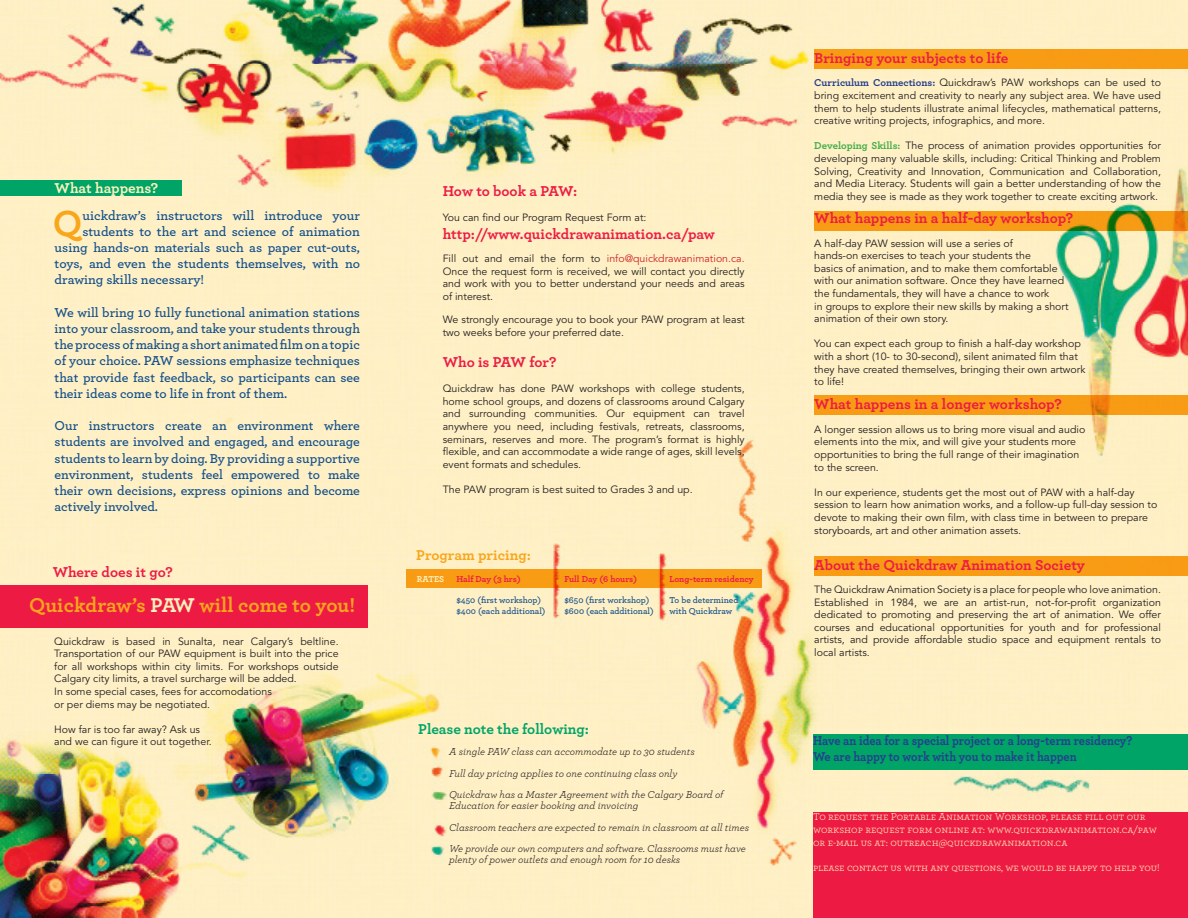
<style>
.page{position:relative;width:1188px;height:918px;background:#fff}
.page>*{position:absolute;margin:0;border:0;box-sizing:border-box;transform-origin:0 0}
.t1{font:700 38.1px "Archer";color:#f9a61b}
.t2{font:700 21px "Archer";letter-spacing:-.005em;color:#f9a61b}
.t3{font:700 15px "Archer";color:#ed1b44}
.t4{font:700 15px "Archer";color:#00a467}
.t5{font:700 15px "Archer";color:#f9a61b}
.t6{font:700 15px "Archer";color:#fef1bc}
.t7{font:600 13.5px/16.2px "Archer";color:#13508b;text-align:justify}
.t8{font:700 13.5px/16.2px "Archer";color:#253f8e;scale:.9 1}
.t9{font:10.5px/12.6px "Avenir LT Std";color:#231f20}
.t10{font:italic 10.5px/21.6px "Archer";color:#231f20}
.t11{font:10.5px/12.6px "Archer";color:#fef1bc}
.t12{font:600 9px "Archer";color:#13508b}
.t13{font:700 9px "Archer";letter-spacing:-.005em;color:#ed1b44}
.t14{font:700 9px "Archer";letter-spacing:-.01em;color:#fef1bc}
.s1{color:#fef1bc}
.s2{color:#d1232a}
.s3{font-family:"Archer";font-weight:700;color:#253f8e}
.s4{font-family:"Archer";font-weight:700;color:#40ae49}
</style>
<div class="page">
<img style="left:0;top:0;width:1188px;height:918px">
<div style="left:0;top:181px;width:181px;height:15px;background:#00a467"></div>
<div style="left:0;top:585px;width:368px;height:42px;background:#ed1b44"></div>
<div style="left:406px;top:569px;width:356px;height:19px;background:#f89c14"></div>
<div style="left:814px;top:50px;width:374px;height:19px;background:#f89c14"></div>
<svg style="left:814px;top:211px;width:374px;height:20px;background:#e79613"></svg>
<div style="left:814px;top:396px;width:374px;height:19px;background:#f89c14"></div>
<div style="left:814px;top:556px;width:374px;height:19px;background:#f89c14"></div>
<div style="left:813px;top:734px;width:375px;height:36px;background:#00a467"></div>
<div style="left:813px;top:812px;width:375px;height:106px;background:#ed1b44"></div>
<h3 class="t6" style="left:55px;top:176px;width:105px">What happens?</h3>
<h1 class="t1" style="left:53px;top:193px;width:31px">Q</h1>
<p class="t7" style="left:82px;top:206px;width:279px">uickdraw’s instructors will introduce your</p>
<p class="t7" style="left:82px;top:222px;width:279px">students to the art and science of animation</p>
<p class="t7" style="left:55px;top:239px;width:307px">using hands-on materials such as paper cut-outs,</p>
<p class="t7" style="left:55px;top:255px;width:307px">toys, and even the students themselves, with no</p>
<p class="t7" style="left:55px;top:271px;width:151px">drawing skills necessary!</p>
<p class="t7" style="left:55px;top:303px;width:307px">We will bring 10 fully functional animation stations into your classroom, and take your students through the process of making a short animated film on a topic of your choice. PAW sessions emphasize techniques that provide fast feedback, so participants can see their ideas come to life in front of them.</p>
<p class="t7" style="left:55px;top:417px;width:307px">Our instructors create an environment where students are involved and engaged, and encourage students to learn by doing. By providing a supportive environment, students feel empowered to make their own decisions, express opinions and become actively involved.</p>
<h3 class="t3" style="left:53px;top:560px;width:122px">Where does it go?</h3>
<h2 class="t2" style="left:29px;top:588px;width:327px">Quickdraw’s <span class="s1">PAW</span> will come to you!</h2>
<p class="t9" style="left:54px;top:635px;width:286px">Quickdraw is based in Sunalta, near Calgary’s beltline.<br>Transportation of our PAW equipment is built into the price for all workshops within city limits. For workshops outside Calgary city limits, a travel surcharge will be added.<br>In some special cases, fees for accomodations<br>or per diems may be negotiated.</p>
<p class="t9" style="left:54px;top:723px;width:159px">How far is too far away? Ask us and we can figure it out together.</p>
<h3 class="t3" style="left:443px;top:179px;width:136px">How to book a PAW:</h3>
<p class="t9" style="left:443px;top:211px;width:205px">You can find our Program Request Form at:</p>
<h3 class="t3" style="left:443px;top:222px;width:274px">http://www.quickdrawanimation.ca/paw</h3>
<p class="t9" style="left:443px;top:253px;width:304px;text-align:justify">Fill out and email the form to <span class="s2">info@quickdrawanimation.ca.<br></span>Once the request form is received, we will contact you directly and work with you to better understand your needs and areas of interest.</p>
<p class="t9" style="left:443px;top:314px;width:304px">We strongly encourage you to book your PAW program at least two weeks before your preferred date.</p>
<h3 class="t3" style="left:443px;top:350px;width:115px">Who is PAW for?</h3>
<p class="t9" style="left:443px;top:383px;width:304px;text-align:justify">Quickdraw has done PAW workshops with college students, home school groups, and dozens of classrooms around Calgary and surrounding communities. Our equipment can travel anywhere you need, including festivals, retreats, classrooms, seminars, reserves and more. The program’s format is highly flexible, and can accommodate a wide range of ages, skill levels, event formats and schedules.</p>
<p class="t9" style="left:443px;top:483px;width:251px">The PAW program is best suited to Grades 3 and up.</p>
<h3 class="t5" style="left:416px;top:543px;width:116px">Program pricing:</h3>
<p class="t14" style="left:417px;top:572px;width:29px">RATES</p>
<p class="t13" style="left:456px;top:572px;width:66px">Half Day (3 hrs)</p>
<p class="t13" style="left:564px;top:572px;width:74px">Full Day (6 hours)</p>
<p class="t13" style="left:669px;top:572px;width:86px">Long-term residency</p>
<p class="t12" style="left:456px;top:594px;width:86px">$450 (first workshop)</p>
<p class="t12" style="left:564px;top:594px;width:86px">$650 (first workshop)</p>
<p class="t12" style="left:669px;top:594px;width:71px">To be determined</p>
<p class="t12" style="left:456px;top:604px;width:91px">$400 (each additional)</p>
<p class="t12" style="left:564px;top:604px;width:91px">$600 (each additional)</p>
<p class="t12" style="left:669px;top:604px;width:64px">with Quickdraw</p>
<h3 class="t4" style="left:418px;top:717px;width:172px">Please note the following:</h3>
<p class="t10" style="left:449px;top:740px;width:276px">A single PAW class can accommodate up to 30 students<br>Full day pricing applies to one continuing class only<br>Quickdraw has a Master Agreement with the Calgary Board of</p>
<p class="t10" style="left:449px;top:794px;width:301px">Education for easier booking and invoicing<br>Classroom teachers are expected to remain in classroom at all times<br>We provide our own computers and software. Classrooms must have</p>
<p class="t10" style="left:449px;top:848px;width:233px">plenty of power outlets and enough room for 10 desks</p>
<h3 class="t3" style="left:814px;top:46px;width:196px">Bringing your subjects to life</h3>
<p class="t9" style="left:814px;top:77px;width:348px;text-align:justify"><span class="s3">Curriculum Connections:</span> Quickdraw’s PAW workshops can be used to bring excitement and creativity to nearly any subject area. We have used them to help students illustrate animal lifecycles, mathematical patterns, creative writing projects, infographics, and more.</p>
<p class="t9" style="left:814px;top:140px;width:348px;text-align:justify"><span class="s4">Developing Skills:</span> The process of animation provides opportunities for developing many valuable skills, including: Critical Thinking and Problem Solving, Creativity and Innovation, Communication and Collaboration, and Media Literacy. Students will gain a better understanding of how the media they see is made as they work together to create exciting artwork.</p>
<h3 class="t3" style="left:814px;top:206px;width:261px">What happens in a half-day workshop?</h3>
<p class="t9" style="left:814px;top:237px;width:256px">A half-day PAW session will use a series of<br>hands-on exercises to teach your students the<br>basics of animation, and to make them comfortable with our animation software. Once they have learned the fundamentals, they will have a chance to work<br>in groups to explore their new skills by making a short animation of their own story.</p>
<p class="t9" style="left:814px;top:338px;width:273px">You can expect each group to finish a half-day workshop with a short (10- to 30-second), silent animated film that they have created themselves, bringing their own artwork to life!</p>
<h3 class="t3" style="left:814px;top:392px;width:249px">What happens in a longer workshop?</h3>
<p class="t9" style="left:814px;top:423px;width:273px">A longer session allows us to bring more visual and audio elements into the mix, and will give your students more opportunities to bring the full range of their imagination to the screen.</p>
<p class="t9" style="left:814px;top:486px;width:345px">In our experience, students get the most out of PAW with a half-day session to learn how animation works, and a follow-up full-day session to devote to making their own film, with class time in between to prepare storyboards, art and other animation assets.</p>
<h3 class="t3" style="left:814px;top:553px;width:272px">About the Quickdraw Animation Society</h3>
<p class="t9" style="left:814px;top:583px;width:348px;text-align:justify">The Quickdraw Animation Society is a place for people who love animation.<br>Established in 1984, we are an artist-run, not-for-profit organization dedicated to promoting and preserving the art of animation. We offer courses and educational opportunities for youth and for professional artists, and provide affordable studio space and equipment rentals to local artists.</p>
<p class="t8" style="left:813px;top:731px;width:356px">Have an idea for a special project or a long-term residency?<br>We are happy to work with you to make it happen</p>
<p class="t11" style="left:813px;top:810px;width:345px">To request the Portable Animation Workshop, please fill out our workshop request form online at: www.quickdrawanimation.ca/paw or e-mail us at: outreach@quickdrawanimation.ca</p>
<p class="t11" style="left:813px;top:861px;width:348px">please contact us with any questions, we would be happy to help you!</p>
</div>
